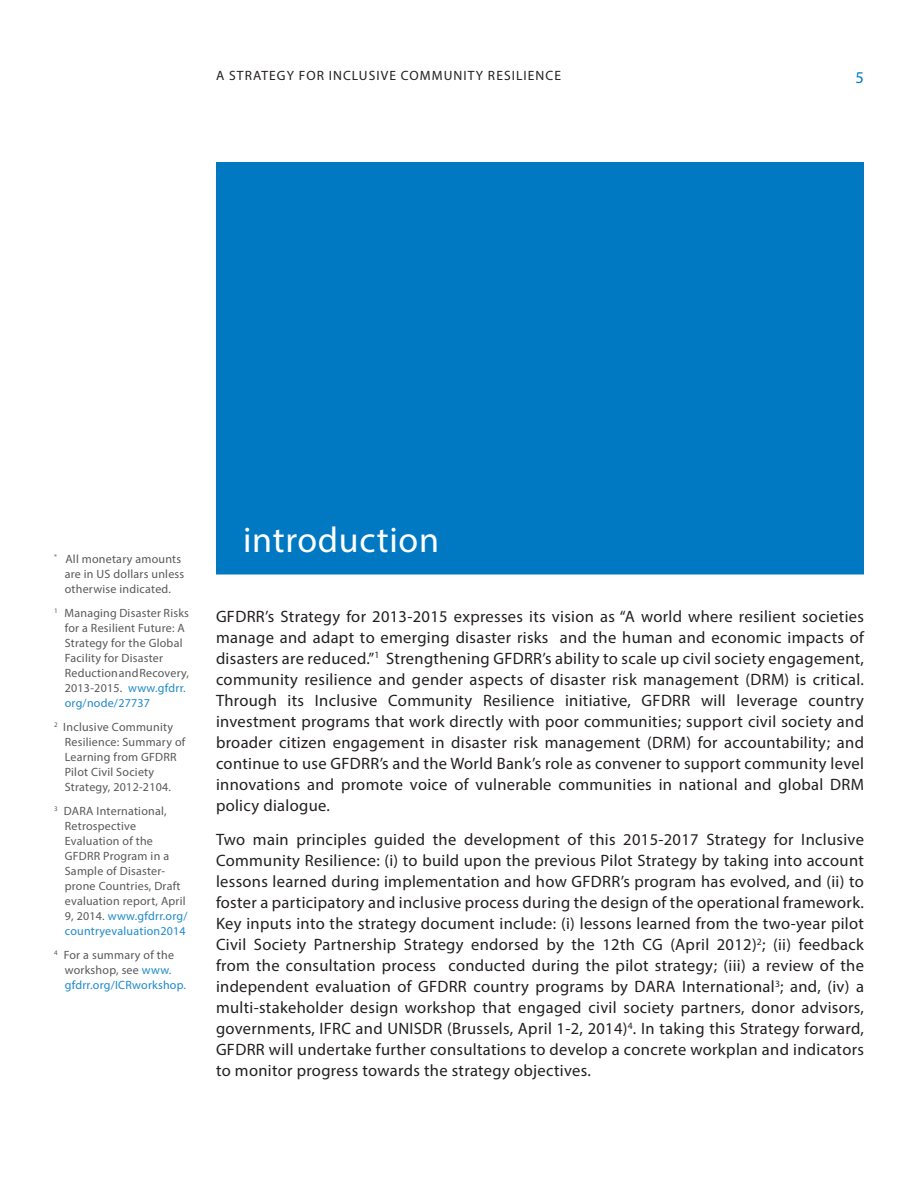
<style>
.page{position:relative;width:918px;height:1188px;background:#fff}
.page>*{position:absolute;margin:0;border:0;box-sizing:border-box;transform-origin:0 0}
.Heading_1{font:36px "Myriad Pro";letter-spacing:.02em;color:#fff}
.t1{font:16.5px/21px "Myriad Pro";letter-spacing:.02em;color:#231f20;text-align:justify}
.t2{font:16.5px "Myriad Pro";color:#0079c2}
.t3{font:13.5px "Myriad Pro";letter-spacing:.08em;color:#231f20}
.Footnotes{font:12px/15px "Myriad Pro";letter-spacing:.02em;color:#57585a}
.s1{color:#1e89ca}
</style>
<div class="page">
<div style="left:216px;top:162px;width:648px;height:390px;background:#0079c2"></div>
<div style="left:216px;top:552px;width:648px;height:22px;background:#0079c2"></div>
<p class="t3" style="left:216px;top:67px;width:346px">A STRATEGY FOR INCLUSIVE COMMUNITY RESILIENCE</p>
<p class="t2" style="left:856px;top:67px;width:10px">5</p>
<p class="Footnotes" style="left:65px;top:551px;width:121px;text-indent:-11px"><sup>*</sup> All monetary amounts are in US dollars unless otherwise indicated.</p>
<p class="Footnotes" style="left:65px;top:605px;width:126px;text-indent:-11px"><sup>1</sup> Managing Disaster Risks for a Resilient Future: A<br>Strategy for the Global<br>Facility for Disaster<br>Reduction and Recovery,<br>2013-2015. <span class="s1">www.gfdrr. org/node/27737</span></p>
<p class="Footnotes" style="left:65px;top:719px;width:122px;text-indent:-11px"><sup>2</sup> Inclusive Community<br>Resilience: Summary of<br>Learning from GFDRR<br>Pilot Civil Society<br>Strategy, 2012-2104.</p>
<p class="Footnotes" style="left:65px;top:803px;width:124px;text-indent:-11px"><sup>3</sup> DARA International,<br>Retrospective<br>Evaluation of the<br>GFDRR Program in a<br>Sample of Disaster&shy;prone Countries, Draft evaluation report, April<br>9, 2014. <span class="s1">www.gfdrr.org/ countryevaluation2014</span></p>
<p class="Footnotes" style="left:65px;top:947px;width:123px;text-indent:-11px"><sup>4</sup> For a summary of the workshop, see <span class="s1">www. gfdrr.org/ICRworkshop.</span></p>
<p class="Heading_1" style="left:243px;top:518px;width:198px">introduction</p>
<p class="t1" style="left:216px;top:605px;width:650px">GFDRR’s Strategy for 2013-2015 expresses its vision as “A world where resilient societies manage and adapt to emerging disaster risks and the human and economic impacts of disasters are reduced.”<sup>1</sup> Strengthening GFDRR’s ability to scale up civil society engagement, community resilience and gender aspects of disaster risk management (DRM) is critical.<br>Through its Inclusive Community Resilience initiative, GFDRR will leverage country investment programs that work directly with poor communities; support civil society and broader citizen engagement in disaster risk management (DRM) for accountability; and continue to use GFDRR’s and the World Bank’s role as convener to support community level innovations and promote voice of vulnerable communities in national and global DRM policy dialogue.</p>
<p class="t1" style="left:216px;top:829px;width:650px">Two main principles guided the development of this 2015-2017 Strategy for Inclusive Community Resilience: (i) to build upon the previous Pilot Strategy by taking into account lessons learned during implementation and how GFDRR’s program has evolved, and (ii) to foster a participatory and inclusive process during the design of the operational framework.<br>Key inputs into the strategy document include: (i) lessons learned from the two-year pilot Civil Society Partnership Strategy endorsed by the 12th CG (April 2012)<sup>2</sup>; (ii) feedback from the consultation process conducted during the pilot strategy; (iii) a review of the independent evaluation of GFDRR country programs by DARA International<sup>3</sup>; and, (iv) a multi-stakeholder design workshop that engaged civil society partners, donor advisors, governments, IFRC and UNISDR (Brussels, April 1-2, 2014)<sup>4</sup>. In taking this Strategy forward, GFDRR will undertake further consultations to develop a concrete workplan and indicators to monitor progress towards the strategy objectives.</p>
</div>
